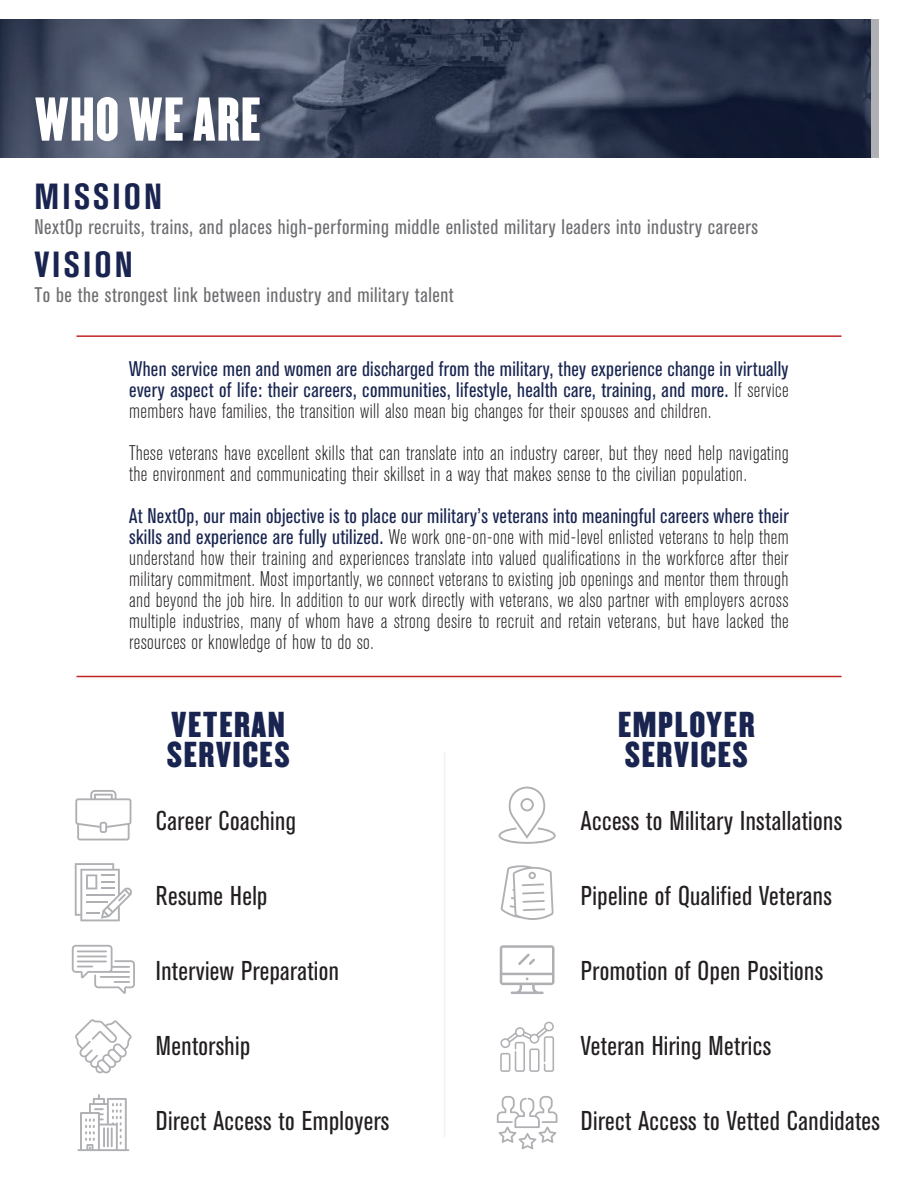
<style>
.page{position:relative;width:918px;height:1188px;background:#fff}
.page>*{position:absolute;margin:0;border:0;box-sizing:border-box;transform-origin:0 0}
.t1{font:54px "Champion HTF Lightweight";letter-spacing:.01em;color:#fff}
.t2{font:700 36px "Akzidenz Grot Con BQ";letter-spacing:.085em;color:#192550}
.t3{font:31.5px/30px "Champion HTF Welterweight";letter-spacing:.05em;color:#192550}
.t4{font:27px "Akzidenz Grot Con BQ";letter-spacing:.015em;color:#231f20}
.t5{font:300 21px/21px "Akzidenz Grot Con BQ";letter-spacing:.015em;color:#231f20}
.t6{font:21px/21px "Akzidenz Grot Con BQ";letter-spacing:.015em;color:#192550;text-align:justify}
.t7{font:21px "Akzidenz Grot Con BQ";letter-spacing:.025em;color:#6d6e71}
.s1{font-weight:300;color:#231f20}
.s2{font-weight:400;color:#192550}
</style>
<div class="page">
<img style="left:0;top:19px;width:871px;height:139px">
<div style="left:871px;top:19px;width:8px;height:139px;background:#afb0b3"></div>
<hr style="left:76px;top:335px;width:766px;height:2px;background:#c22525">
<hr style="left:76px;top:676px;width:766px;height:1px;background:#c22525">
<hr style="left:444px;top:752px;width:1px;height:385px;background:#f1f3f4">
<svg style="left:72px;top:945px;width:63px;height:49px"></svg>
<svg style="left:75px;top:863px;width:57px;height:58px"></svg>
<svg style="left:75px;top:790px;width:56px;height:50px"></svg>
<svg style="left:75px;top:1019px;width:57px;height:54px"></svg>
<svg style="left:77px;top:1094px;width:52px;height:57px"></svg>
<svg style="left:499px;top:787px;width:57px;height:57px"></svg>
<svg style="left:501px;top:865px;width:53px;height:55px"></svg>
<svg style="left:500px;top:1022px;width:54px;height:50px"></svg>
<svg style="left:500px;top:945px;width:55px;height:49px"></svg>
<svg style="left:497px;top:1096px;width:60px;height:53px"></svg>
<h1 class="t1" style="left:35px;top:84px;width:228px">WHO WE ARE</h1>
<h2 class="t2" style="left:35px;top:176px;width:129px">MISSION</h2>
<p class="t7" style="left:35px;top:215px;width:725px">NextOp recruits, trains, and places high-performing middle enlisted military leaders into industry careers</p>
<h2 class="t2" style="left:35px;top:244px;width:100px">VISION</h2>
<p class="t7" style="left:35px;top:283px;width:421px">To be the strongest link between industry and military talent</p>
<p class="t6" style="left:129px;top:359px;width:661px">When service men and women are discharged from the military, they experience change in virtually every aspect of life: their careers, communities, lifestyle, health care, training, and more. <span class="s1">If service members have families, the transition will also mean big changes for their spouses and children.</span></p>
<p class="t5" style="left:129px;top:443px;width:661px">These veterans have excellent skills that can translate into an industry career, but they need help navigating the environment and communicating their skillset in a way that makes sense to the civilian population.</p>
<p class="t5" style="left:129px;top:506px;width:661px;text-align:justify"><span class="s2">At NextOp, our main objective is to place our military’s veterans into meaningful careers where their skills and experience are fully utilized.</span> We work one-on-one with mid-level enlisted veterans to help them understand how their training and experiences translate into valued qualifications in the workforce after their military commitment. Most importantly, we connect veterans to existing job openings and mentor them through and beyond the job hire. In addition to our work directly with veterans, we also partner with employers across multiple industries, many of whom have a strong desire to recruit and retain veterans, but have lacked the resources or knowledge of how to do so.</p>
<h3 class="t3" style="left:167px;top:710px;width:125px">VETERAN<br>SERVICES</h3>
<h3 class="t3" style="left:618px;top:710px;width:138px">EMPLOYER<br>SERVICES</h3>
<p class="t4" style="left:156px;top:805px;width:141px">Career Coaching</p>
<p class="t4" style="left:581px;top:805px;width:263px">Access to Military Installations</p>
<p class="t4" style="left:156px;top:880px;width:113px">Resume Help</p>
<p class="t4" style="left:581px;top:880px;width:252px">Pipeline of Qualified Veterans</p>
<p class="t4" style="left:156px;top:955px;width:185px">Interview Preparation</p>
<p class="t4" style="left:581px;top:955px;width:244px">Promotion of Open Positions</p>
<p class="t4" style="left:156px;top:1030px;width:96px">Mentorship</p>
<p class="t4" style="left:581px;top:1030px;width:192px">Veteran Hiring Metrics</p>
<p class="t4" style="left:156px;top:1105px;width:235px">Direct Access to Employers</p>
<p class="t4" style="left:581px;top:1105px;width:301px">Direct Access to Vetted Candidates</p>
</div>
